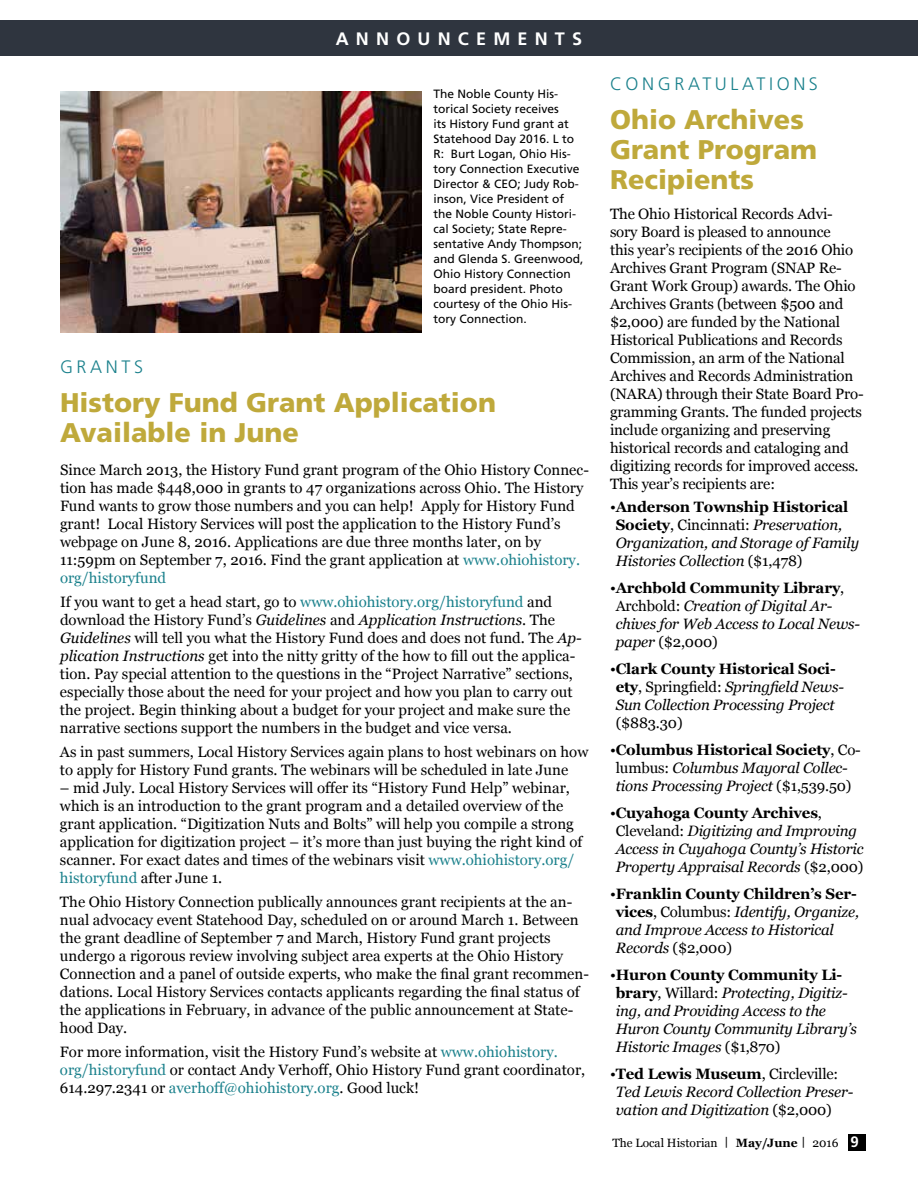
<style>
.page{position:relative;width:918px;height:1188px;background:#fff}
.page>*{position:absolute;margin:0;border:0;box-sizing:border-box;transform-origin:0 0}
.t1{font:900 27px/30px "Frutiger LT Std";color:#bfa93b}
.t2{font:300 18px "Frutiger LT Std";letter-spacing:.2em;color:#1b818c}
.t3{font:700 18px "Frutiger LT Std";letter-spacing:.4em;color:#fff}
.t4{font:15px/18px "Georgia";color:#000}
.t5{font:italic 15px/18px "Georgia";letter-spacing:-.01em;color:#000}
.t6{font:12px/15px "Frutiger LT Std";color:#000}
.t7{font:12px "Georgia";color:#000}
.s1{color:#1b818c}
.s2{font-style:italic}
.s3{font-style:normal}
.s4{font-weight:700;font-style:normal}
.s5{font-family:"Arial Unicode MS"}
.s6{font-weight:700}
.s7{font-family:"Frutiger LT Std";font-weight:700;font-size:15px;color:#fff}
</style>
<div class="page">
<div style="left:848px;top:1134px;width:18px;height:16px;background:#000"></div>
<img style="left:60px;top:92px;width:362px;height:241px">
<div style="left:0;top:20px;width:918px;height:36px;background:#2f353f"></div>
<p class="t3" style="left:336px;top:28px;width:248px">ANNOUNCEMENTS</p>
<p class="t6" style="left:434px;top:87px;width:152px">The Noble County His&shy;torical Society receives<br>its History Fund grant at<br>Statehood Day 2016. L to<br>R: Burt Logan, Ohio His&shy;tory Connection Executive<br>Director &amp; CEO; Judy Rob&shy;inson, Vice President of the Noble County Histori&shy;cal Society; State Repre&shy;sentative Andy Thompson; and Glenda S. Greenwood,<br>Ohio History Connection board president. Photo courtesy of the Ohio His&shy;tory Connection.</p>
<p class="t2" style="left:60px;top:357px;width:85px">GRANTS</p>
<h1 class="t1" style="left:60px;top:387px;width:438px">History Fund Grant Application<br>Available in June</h1>
<p class="t4" style="left:60px;top:460px;width:530px">Since March 2013, the History Fund grant program of the Ohio History Connec&shy;tion has made $448,000 in grants to 47 organizations across Ohio. The History Fund wants to grow those numbers and you can help! Apply for History Fund grant! Local History Services will post the application to the History Fund’s webpage on June 8, 2016. Applications are due three months later, on by 11:59pm on September 7, 2016. Find the grant application at <span class="s1">www.ohiohistory. org/historyfund</span></p>
<p class="t4" style="left:60px;top:592px;width:523px">If you want to get a head start, go to <span class="s1">www.ohiohistory.org/historyfund</span> and download the History Fund’s <span class="s2">Guidelines</span> and <span class="s2">Application Instructions</span>. The <span class="s2">Guidelines</span> will tell you what the History Fund does and does not fund. The <span class="s2">Ap&shy;plication Instructions</span> get into the nitty gritty of the how to fill out the applica&shy;tion. Pay special attention to the questions in the “Project Narrative” sections, especially those about the need for your project and how you plan to carry out the project. Begin thinking about a budget for your project and make sure the narrative sections support the numbers in the budget and vice versa.</p>
<p class="t4" style="left:60px;top:742px;width:530px">As in past summers, Local History Services again plans to host webinars on how to apply for History Fund grants. The webinars will be scheduled in late June</p>
<p class="t4" style="left:60px;top:778px;width:524px">– mid July. Local History Services will offer its “History Fund Help” webinar, which is an introduction to the grant program and a detailed overview of the grant application. “Digitization Nuts and Bolts” will help you compile a strong application for digitization project – it’s more than just buying the right kind of scanner. For exact dates and times of the webinars visit <span class="s1">www.ohiohistory.org/ historyfund</span> after June 1.</p>
<p class="t4" style="left:60px;top:892px;width:530px">The Ohio History Connection publically announces grant recipients at the an&shy;nual advocacy event Statehood Day, scheduled on or around March 1. Between the grant deadline of September 7 and March, History Fund grant projects undergo a rigorous review involving subject area experts at the Ohio History Connection and a panel of outside experts, who make the final grant recommen&shy;dations. Local History Services contacts applicants regarding the final status of the applications in February, in advance of the public announcement at State&shy;hood Day.</p>
<p class="t4" style="left:60px;top:1042px;width:527px">For more information, visit the History Fund’s website at <span class="s1">www.ohiohistory. org/historyfund</span> or contact Andy Verhoff, Ohio History Fund grant coordinator,<br>614.297.2341 or <span class="s1">averhoff@ohiohistory.org</span>. Good luck!</p>
<p class="t2" style="left:610px;top:74px;width:209px">CONGRATULATIONS</p>
<h1 class="t1" style="left:610px;top:104px;width:209px">Ohio Archives<br>Grant Program<br>Recipients</h1>
<p class="t4" style="left:610px;top:204px;width:255px">The Ohio Historical Records Advi&shy;sory Board is pleased to announce<br>this year’s recipients of the 2016 Ohio Archives Grant Program (SNAP Re-Grant Work Group) awards. The Ohio Archives Grants (between $500 and $2,000) are funded by the National Historical Publications and Records Commission, an arm of the National Archives and Records Administration (NARA) through their State Board Pro&shy;gramming Grants. The funded projects include organizing and preserving historical records and cataloging and digitizing records for improved access.<br>This year’s recipients are:</p>
<p class="t5" style="left:616px;top:497px;width:245px;text-indent:-6px"><span class="s3">•</span><span class="s4">Anderson Township Historical Society</span><span class="s3">, Cincinnati:</span> Preservation, Organization, and Storage of Family Histories Collection <span class="s3">($1,478)</span></p>
<p class="t5" style="left:616px;top:578px;width:246px;text-indent:-6px"><span class="s3">•</span><span class="s4">Archbold Community Library</span><span class="s3">,<br>Archbold:</span> Creation of Digital Ar&shy;chives for Web Access to Local News&shy;paper <span class="s3">($2,000)</span></p>
<p class="t5" style="left:610px;top:659px;width:236px;text-align:center"><span class="s3">•</span><span class="s4">Clark County Historical Soci&shy;ety</span><span class="s3">, Springfield:</span> Springfield News-<br>Sun Collection Processing Project</p>
<p class="t4" style="left:616px;top:713px;width:68px">($883.30)</p>
<p class="t5" style="left:610px;top:740px;width:252px;text-align:center"><span class="s3">•</span><span class="s4">Columbus Historical Society</span><span class="s3">, Co&shy;lumbus:</span> Columbus Mayoral Collec&shy;tions Processing Project <span class="s3">($1,539.50)</span></p>
<p class="t5" style="left:616px;top:803px;width:249px;text-indent:-6px"><span class="s3">•</span><span class="s4">Cuyahoga County Archives</span><span class="s3">, Cleveland:</span> Digitizing and Improving Access in Cuyahoga County’s Historic Property Appraisal Records <span class="s3">($2,000)</span></p>
<p class="t5" style="left:616px;top:884px;width:245px;text-indent:-6px"><span class="s3">•</span><span class="s4">Franklin County Children’s Ser&shy;vices</span><span class="s3">, Columbus:</span> Identify, Organize, and Improve Access to Historical<br>Records <span class="s3">($2,000)</span></p>
<p class="t5" style="left:616px;top:965px;width:243px;text-indent:-6px"><span class="s3">•</span><span class="s4">Huron County Community Li&shy;brary</span><span class="s3">, Willard:</span> Protecting, Digitiz&shy;ing, and Providing Access to the<br>Huron County Community Library’s<br>Historic Images <span class="s3">($1,870)</span></p>
<p class="t5" style="left:616px;top:1064px;width:239px;text-indent:-6px"><span class="s3">•</span><span class="s4">Ted Lewis Museum</span><span class="s3">, Circleville:<br></span>Ted Lewis Record Collection Preser&shy;vation and Digitization <span class="s3">($2,000)</span></p>
<p class="t7" style="left:612px;top:1134px;width:248px">The Local Historian <span class="s5">ᅵ</span> <span class="s6">May/June</span><span class="s5">ᅵ</span> 2016 <span class="s7">9</span></p>
</div>
